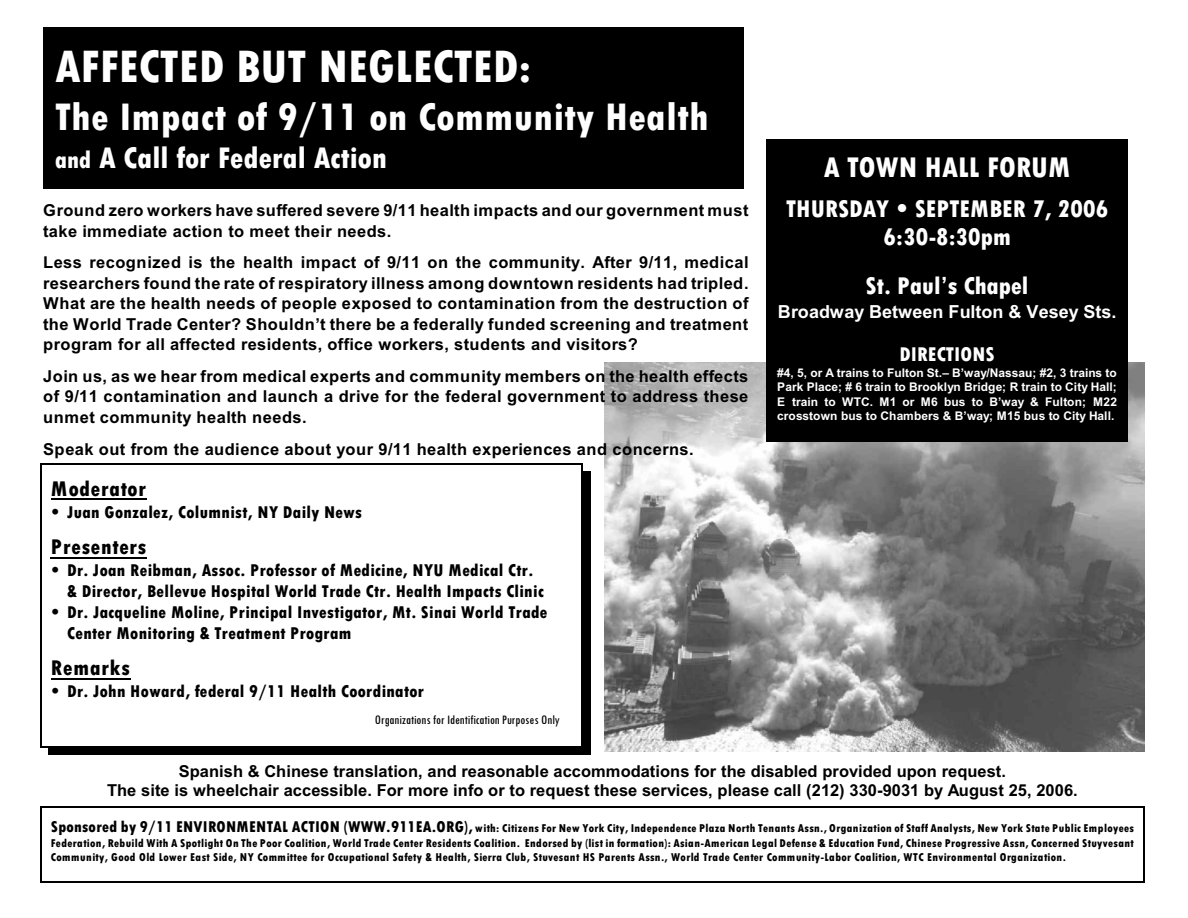
<style>
.page{position:relative;width:1188px;height:918px;background:#fff}
.page>*{position:absolute;margin:0;border:0;box-sizing:border-box;transform-origin:0 0}
.t1{font:800 48px "Tw Cen MT Condensed";color:#fff}
.t2{font:800 40.5px "Tw Cen MT Condensed";letter-spacing:.015em;color:#fff}
.t3{font:800 31.35px "Tw Cen MT Condensed";letter-spacing:.005em;color:#fff}
.t4{font:800 30px "Tw Cen MT Condensed";letter-spacing:.005em;color:#fff}
.t5{font:800 25.5px/28.8px "Tw Cen MT Condensed";color:#fff;text-align:center}
.t6{font:800 22.35px "Tw Cen MT Condensed";letter-spacing:.03em;color:#000}
.t7{font:800 21px "Tw Cen MT Condensed";color:#fff}
.t8{font:800 18px/21px "Tw Cen MT Condensed";letter-spacing:.02em;color:#000}
.t9{font:700 18px "Arial";letter-spacing:.005em;color:#fff}
.t10{font:700 16.5px/20.5px "Arial";letter-spacing:.015em;color:#000;text-align:justify}
.t11{font:13.5px "Tw Cen MT Condensed";color:#000}
.t12{font:800 12px/14.9px "Tw Cen MT Condensed";letter-spacing:.03em;color:#000;text-align:justify}
.t13{font:700 12px/14.4px "Arial";color:#fff;text-align:justify}
.s1{font-size:25.5px}
.s2{font-size:16.5px}
</style>
<div class="page">
<div style="left:43px;top:27px;width:701px;height:162px;background:#000"></div>
<img style="left:605px;top:363px;width:540px;height:389px">
<div style="left:767px;top:139px;width:360px;height:303px;background:#000"></div>
<hr style="left:51px;top:499px;width:96px;height:1px;background:#000">
<hr style="left:51px;top:557px;width:96px;height:1px;background:#000">
<hr style="left:51px;top:678px;width:79px;height:2px;background:#000">
<hr style="left:40px;top:464px;width:2px;height:283px;background:#000">
<hr style="left:582px;top:464px;width:1px;height:283px;background:#000">
<hr style="left:40px;top:464px;width:543px;height:1px;background:#000">
<hr style="left:40px;top:746px;width:543px;height:1px;background:#000">
<div style="left:583px;top:472px;width:8px;height:283px;background:#000"></div>
<div style="left:48px;top:747px;width:543px;height:8px;background:#000"></div>
<hr style="left:40px;top:806px;width:2px;height:77px;background:#000">
<hr style="left:1143px;top:806px;width:2px;height:77px;background:#000">
<hr style="left:40px;top:806px;width:1104px;height:2px;background:#000">
<hr style="left:40px;top:882px;width:1104px;height:1px;background:#000">
<h1 class="t1" style="left:55px;top:49px;width:478px">AFFECTED BUT NEGLECTED:</h1>
<h2 class="t2" style="left:55px;top:102px;width:655px">The Impact of 9/11 on Community Health</h2>
<h3 class="t3" style="left:55px;top:146px;width:333px"><span class="s1">and</span> A Call for Federal Action</h3>
<h3 class="t4" style="left:824px;top:156px;width:248px">A TOWN HALL FORUM</h3>
<h3 class="t5" style="left:786px;top:196px;width:323px">THURSDAY • SEPTEMBER 7, 2006<br>6:30-8:30pm</h3>
<h3 class="t5" style="left:866px;top:273px;width:164px">St. Paul’s Chapel</h3>
<p class="t9" style="left:778px;top:304px;width:340px">Broadway Between Fulton &amp; Vesey Sts.</p>
<p class="t7" style="left:900px;top:346px;width:97px">DIRECTIONS</p>
<p class="t13" style="left:777px;top:367px;width:341px">#4, 5, or A trains to Fulton St.– B’way/Nassau; #2, 3 trains to Park Place; # 6 train to Brooklyn Bridge; R train to City Hall; E train to WTC. M1 or M6 bus to B’way &amp; Fulton; M22 crosstown bus to Chambers &amp; B’way; M15 bus to City Hall.</p>
<p class="t10" style="left:43px;top:202px;width:707px">Ground zero workers have suffered severe 9/11 health impacts and our government must take immediate action to meet their needs.</p>
<p class="t10" style="left:43px;top:254px;width:707px">Less recognized is the health impact of 9/11 on the community. After 9/11, medical researchers found the rate of respiratory illness among downtown residents had tripled.<br>What are the health needs of people exposed to contamination from the destruction of the World Trade Center? Shouldn’t there be a federally funded screening and treatment program for all affected residents, office workers, students and visitors?</p>
<p class="t10" style="left:43px;top:367px;width:707px">Join us, as we hear from medical experts and community members on the health effects of 9/11 contamination and launch a drive for the federal government to address these unmet community health needs.</p>
<p class="t10" style="left:43px;top:440px;width:652px">Speak out from the audience about your 9/11 health experiences and concerns.</p>
<h3 class="t6" style="left:51px;top:480px;width:97px">Moderator</h3>
<p class="t8" style="left:51px;top:503px;width:313px">• Juan Gonzalez, Columnist, NY Daily News</p>
<h3 class="t6" style="left:51px;top:538px;width:97px">Presenters</h3>
<p class="t8" style="left:67px;top:561px;width:478px;text-indent:-16px">• Dr. Joan Reibman, Assoc. Professor of Medicine, NYU Medical Ctr. &amp; Director, Bellevue Hospital World Trade Ctr. Health Impacts Clinic</p>
<p class="t8" style="left:67px;top:603px;width:482px;text-indent:-16px">• Dr. Jacqueline Moline, Principal Investigator, Mt. Sinai World Trade<br>Center Monitoring &amp; Treatment Program</p>
<h3 class="t6" style="left:51px;top:660px;width:80px">Remarks</h3>
<p class="t8" style="left:51px;top:682px;width:375px">• Dr. John Howard, federal 9/11 Health Coordinator</p>
<p class="t11" style="left:375px;top:715px;width:186px">Organizations for Identification Purposes Only</p>
<p class="t10" style="left:107px;top:763px;width:972px;line-height:19.6px;text-align:center">Spanish &amp; Chinese translation, and reasonable accommodations for the disabled provided upon request.<br>The site is wheelchair accessible. For more info or to request these services, please call (212) 330-9031 by August 25, 2006.</p>
<p class="t12" style="left:51px;top:821px;width:1085px"><span class="s2">Sponsored by 9/11 ENVIRONMENTAL ACTION (WWW.911EA.ORG),</span> with: Citizens For New York City, Independence Plaza North Tenants Assn., Organization of Staff Analysts, New York State Public Employees Federation, Rebuild With A Spotlight On The Poor Coalition, World Trade Center Residents Coalition. Endorsed by (list in formation): Asian-American Legal Defense &amp; Education Fund, Chinese Progressive Assn, Concerned Stuyvesant Community, Good Old Lower East Side, NY Committee for Occupational Safety &amp; Health, Sierra Club, Stuvesant HS Parents Assn., World Trade Center Community-Labor Coalition, WTC Environmental Organization.</p>
</div>
